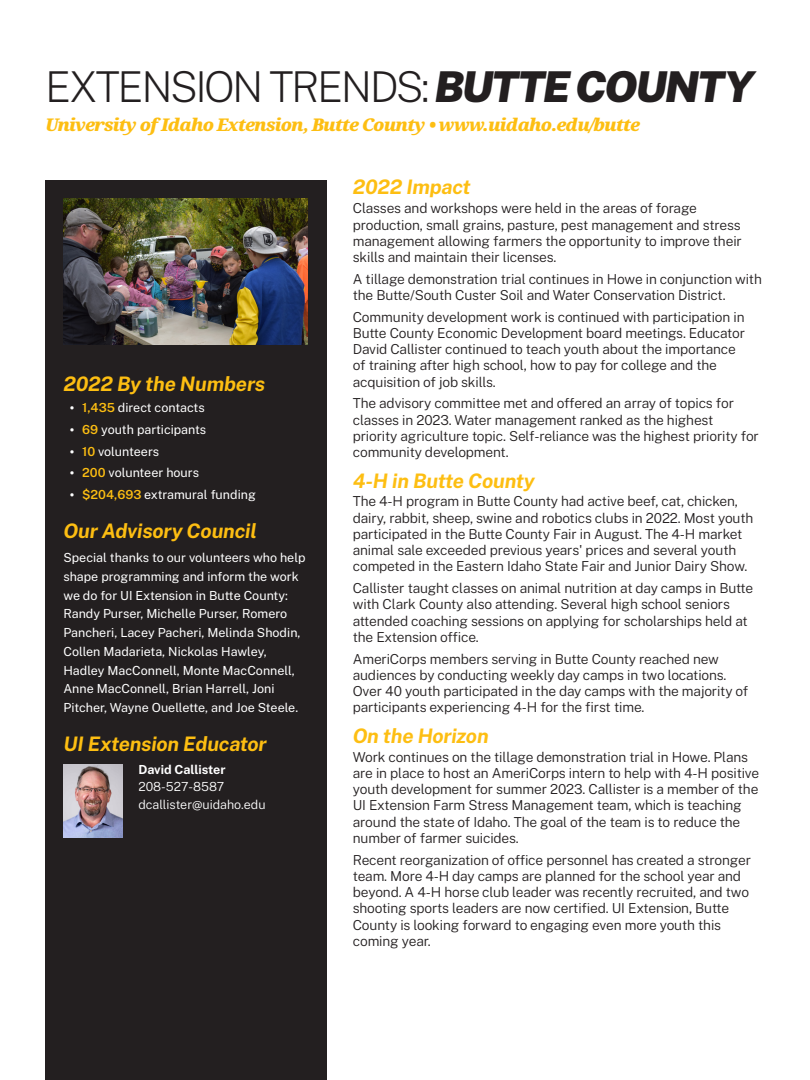
<style>
.page{position:relative;width:810px;height:1080px;background:#fff}
.page>*{position:absolute;margin:0;border:0;box-sizing:border-box;transform-origin:0 0}
.Fact_Heading{font:200 42.5px "Public Sans";letter-spacing:-.06em;color:#231f20}
.Fact_Heading-2{font:italic 700 20px "Public Sans";letter-spacing:-.01em;color:#fdbe12}
.Fact_Heading-3{font:italic 900 17.5px "Noto Serif";letter-spacing:-.05em;color:#fdbe12}
.Fact_Heading-4{font:300 13.75px/16.2px "Public Sans";letter-spacing:-.01em;color:#231f20}
.Fact_Heading-5{font:12.5px/18.8px "Public Sans";color:#fff}
.Fact_Heading-6{font:300 12.5px/17.5px "Public Sans";color:#fff}
.s1{font-weight:900;font-style:italic}
.s2{font-family:"Ringside"}
.s3{font-weight:600;color:#fdbe12}
.s4{font-weight:700}
</style>
<div class="page">
<div style="left:45px;top:180px;width:281px;height:900px;background:#231f20"></div>
<img style="left:63px;top:199px;width:245px;height:145px">
<img style="left:63px;top:765px;width:60px;height:73px">
<p class="Fact_Heading" style="left:45px;top:59px;width:711px">EXTENSION TRENDS: <span class="s1">BUTTE COUNTY</span></p>
<p class="Fact_Heading-3" style="left:45px;top:112px;width:597px">University of Idaho Extension, Butte County • www.uidaho.edu/butte</p>
<p class="Fact_Heading-2" style="left:63px;top:370px;width:203px">2022 By the Numbers</p>
<p class="Fact_Heading-5" style="left:70px;top:398px;width:137px"><span class="s2">•</span> <span class="s3">1,435</span> direct contacts</p>
<p class="Fact_Heading-5" style="left:70px;top:420px;width:138px"><span class="s2">•</span> <span class="s3">69</span> youth participants</p>
<p class="Fact_Heading-5" style="left:70px;top:441px;width:91px"><span class="s2">•</span> <span class="s3">10</span> volunteers</p>
<p class="Fact_Heading-5" style="left:70px;top:463px;width:131px"><span class="s2">•</span> <span class="s3">200</span> volunteer hours</p>
<p class="Fact_Heading-5" style="left:70px;top:485px;width:188px"><span class="s2">•</span> <span class="s3">$204,693</span> extramural funding</p>
<p class="Fact_Heading-2" style="left:63px;top:518px;width:195px">Our Advisory Council</p>
<p class="Fact_Heading-5" style="left:63px;top:548px;width:244px">Special thanks to our volunteers who help shape programming and inform the work we do for UI Extension in Butte County:<br>Randy Purser, Michelle Purser, Romero Pancheri, Lacey Pacheri, Melinda Shodin, Collen Madarieta, Nickolas Hawley, Hadley MacConnell, Monte MacConnell, Anne MacConnell, Brian Harrell, Joni Pitcher, Wayne Ouellette, and Joe Steele.</p>
<p class="Fact_Heading-2" style="left:63px;top:731px;width:205px">UI Extension Educator</p>
<p class="Fact_Heading-6" style="left:138px;top:760px;width:129px"><span class="s4">David Callister<br></span>208-527-8587 dcallister@uidaho.edu</p>
<p class="Fact_Heading-2" style="left:353px;top:174px;width:119px">2022 Impact</p>
<p class="Fact_Heading-4" style="left:353px;top:200px;width:391px">Classes and workshops were held in the areas of forage production, small grains, pasture, pest management and stress management allowing farmers the opportunity to improve their skills and maintain their licenses.</p>
<p class="Fact_Heading-4" style="left:353px;top:270px;width:411px">A tillage demonstration trial continues in Howe in conjunction with the Butte/South Custer Soil and Water Conservation District.</p>
<p class="Fact_Heading-4" style="left:353px;top:308px;width:394px">Community development work is continued with participation in Butte County Economic Development board meetings. Educator David Callister continued to teach youth about the importance of training after high school, how to pay for college and the acquisition of job skills.</p>
<p class="Fact_Heading-4" style="left:353px;top:395px;width:408px">The advisory committee met and offered an array of topics for classes in 2023. Water management ranked as the highest priority agriculture topic. Self-reliance was the highest priority for community development.</p>
<p class="Fact_Heading-2" style="left:353px;top:467px;width:184px">4-H in Butte County</p>
<p class="Fact_Heading-4" style="left:353px;top:493px;width:402px">The 4-H program in Butte County had active beef, cat, chicken, dairy, rabbit, sheep, swine and robotics clubs in 2022. Most youth participated in the Butte County Fair in August. The 4-H market animal sale exceeded previous years' prices and several youth competed in the Eastern Idaho State Fair and Junior Dairy Show.</p>
<p class="Fact_Heading-4" style="left:353px;top:580px;width:402px">Callister taught classes on animal nutrition at day camps in Butte with Clark County also attending. Several high school seniors attended coaching sessions on applying for scholarships held at the Extension office.</p>
<p class="Fact_Heading-4" style="left:353px;top:650px;width:397px">AmeriCorps members serving in Butte County reached new audiences by conducting weekly day camps in two locations.<br>Over 40 youth participated in the day camps with the majority of participants experiencing 4-H for the first time.</p>
<p class="Fact_Heading-2" style="left:353px;top:722px;width:137px">On the Horizon</p>
<p class="Fact_Heading-4" style="left:353px;top:748px;width:408px">Work continues on the tillage demonstration trial in Howe. Plans are in place to host an AmeriCorps intern to help with 4-H positive youth development for summer 2023. Callister is a member of the UI Extension Farm Stress Management team, which is teaching around the state of Idaho. The goal of the team is to reduce the number of farmer suicides.</p>
<p class="Fact_Heading-4" style="left:353px;top:851px;width:400px">Recent reorganization of office personnel has created a stronger team. More 4-H day camps are planned for the school year and beyond. A 4-H horse club leader was recently recruited, and two shooting sports leaders are now certified. UI Extension, Butte County is looking forward to engaging even more youth this coming year.</p>
</div>
